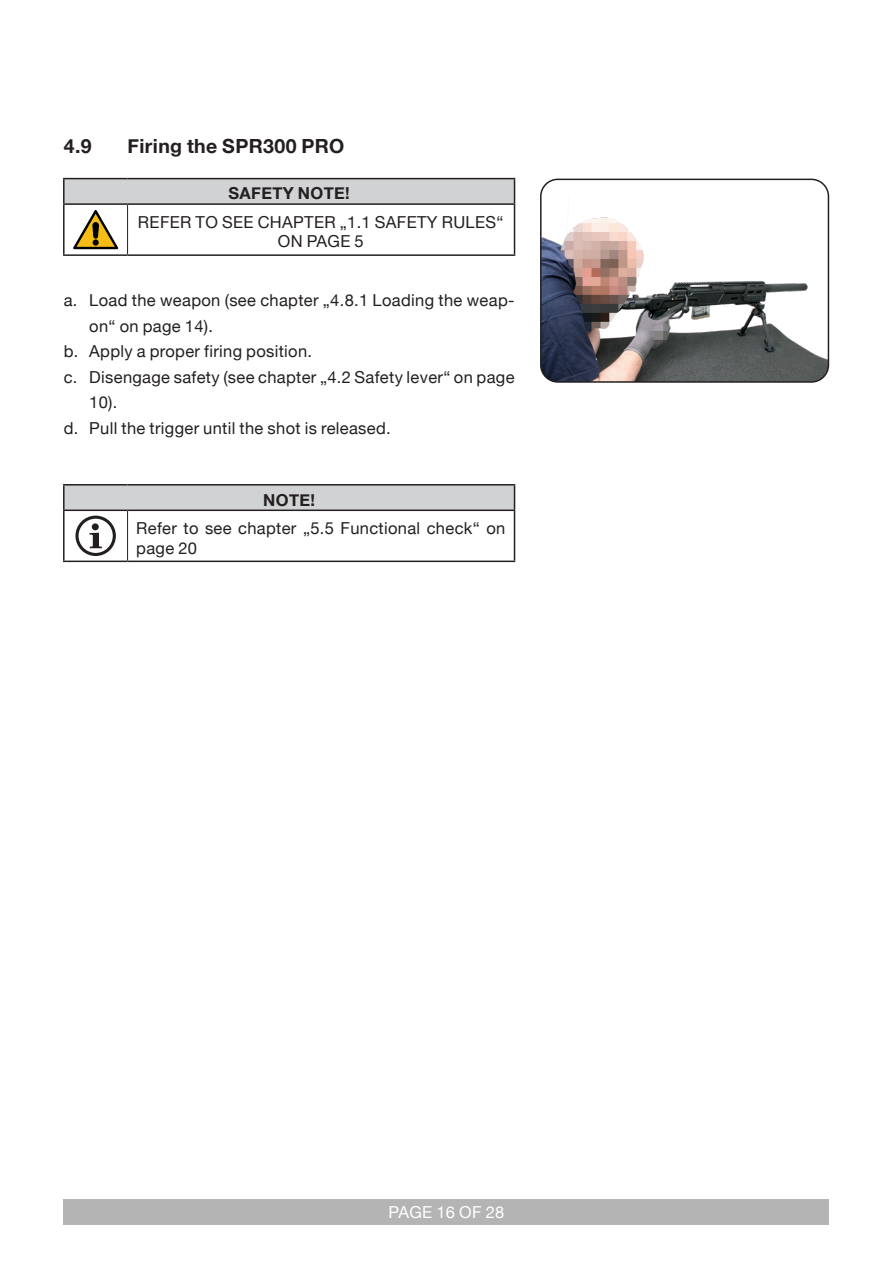
<style>
.page{position:relative;width:893px;height:1263px;background:#fff}
.page>*{position:absolute;margin:0;border:0;box-sizing:border-box;transform-origin:0 0}
.t1{font:700 19.5px "Helvetica Neue";letter-spacing:.02em;color:#231f20}
.B_T_Tabelle_Fliesstext_Blocksatz{font:16.5px/25.5px "Helvetica Neue";letter-spacing:.02em;color:#231f20}
.B_T_Tabelle_Sicherheitsh_zentriert_Gross{font:16.5px/19.8px "Helvetica Neue";letter-spacing:.02em;color:#231f20;text-align:center}
.B_T_Tabelle_Kopfzeile_zentiert{font:700 16.5px "Helvetica Neue";letter-spacing:.02em;color:#231f20}
.t2{font:16.5px "Helvetica Neue";letter-spacing:.02em;color:#fff}
</style>
<div class="page">
<div style="left:64px;top:1199px;width:765px;height:26px;background:#b4b4b4"></div>
<img style="left:543px;top:217px;width:285px;height:163px">
<div style="left:540px;top:179px;width:289px;height:204px;border:2px solid #231f20;border-radius:17px"></div>
<div style="left:64px;top:179px;width:450px;height:25px;background:#d1d2d4"></div>
<hr style="left:63px;top:205px;width:2px;height:49px;background:#231f20">
<hr style="left:514px;top:205px;width:1px;height:49px;background:#231f20">
<hr style="left:63px;top:254px;width:65px;height:2px;background:#231f20">
<hr style="left:128px;top:254px;width:387px;height:2px;background:#231f20">
<hr style="left:127px;top:205px;width:1px;height:49px;background:#231f20">
<hr style="left:63px;top:178px;width:65px;height:1px;background:#231f20">
<hr style="left:63px;top:179px;width:2px;height:24px;background:#231f20">
<hr style="left:128px;top:178px;width:387px;height:1px;background:#231f20">
<svg style="left:514px;top:179px;width:1px;height:24px"></svg>
<hr style="left:63px;top:203px;width:65px;height:2px;background:#231f20">
<hr style="left:128px;top:203px;width:387px;height:2px;background:#231f20">
<svg style="left:73px;top:210px;width:45px;height:39px"></svg>
<div style="left:64px;top:485px;width:450px;height:25px;background:#d1d2d4"></div>
<hr style="left:63px;top:511px;width:2px;height:50px;background:#231f20">
<hr style="left:514px;top:511px;width:1px;height:50px;background:#231f20">
<hr style="left:63px;top:561px;width:65px;height:1px;background:#231f20">
<hr style="left:128px;top:561px;width:387px;height:1px;background:#231f20">
<hr style="left:127px;top:511px;width:1px;height:50px;background:#231f20">
<hr style="left:63px;top:484px;width:65px;height:1px;background:#231f20">
<hr style="left:63px;top:485px;width:2px;height:24px;background:#231f20">
<hr style="left:128px;top:484px;width:387px;height:1px;background:#231f20">
<svg style="left:514px;top:485px;width:1px;height:24px"></svg>
<hr style="left:63px;top:509px;width:65px;height:2px;background:#231f20">
<hr style="left:128px;top:509px;width:387px;height:2px;background:#231f20">
<svg style="left:75px;top:516px;width:41px;height:40px"></svg>
<div style="left:92px;top:523px;width:7px;height:7px;background:#231f20;border-radius:50%"></div>
<p class="t1" style="left:64px;top:134px;width:29px">4.9</p>
<p class="t1" style="left:128px;top:134px;width:218px">Firing the SPR300 PRO</p>
<p class="B_T_Tabelle_Kopfzeile_zentiert" style="left:229px;top:183px;width:123px">SAFETY NOTE!</p>
<p class="B_T_Tabelle_Sicherheitsh_zentriert_Gross" style="left:138px;top:212px;width:367px">REFER TO SEE CHAPTER „1.1 SAFETY RULES“<br>ON PAGE 5</p>
<p class="B_T_Tabelle_Fliesstext_Blocksatz" style="left:89px;top:287px;width:427px;text-indent:-26px">a. Load the weapon (see chapter „4.8.1 Loading the weap&shy;on“ on page 14).</p>
<p class="B_T_Tabelle_Fliesstext_Blocksatz" style="left:64px;top:338px;width:250px">b. Apply a proper firing position.</p>
<p class="B_T_Tabelle_Fliesstext_Blocksatz" style="left:89px;top:364px;width:427px;text-indent:-26px">c. Disengage safety (see chapter „4.2 Safety lever“ on page<br>10).</p>
<p class="B_T_Tabelle_Fliesstext_Blocksatz" style="left:64px;top:415px;width:328px">d. Pull the trigger until the shot is released.</p>
<p class="B_T_Tabelle_Kopfzeile_zentiert" style="left:263px;top:489px;width:53px">NOTE!</p>
<p class="B_T_Tabelle_Fliesstext_Blocksatz" style="left:136px;top:518px;width:371px;line-height:19.8px">Refer to see chapter „5.5 Functional check“ on page 20</p>
<p class="t2" style="left:389px;top:1202px;width:117px">PAGE 16 OF 28</p>
</div>
